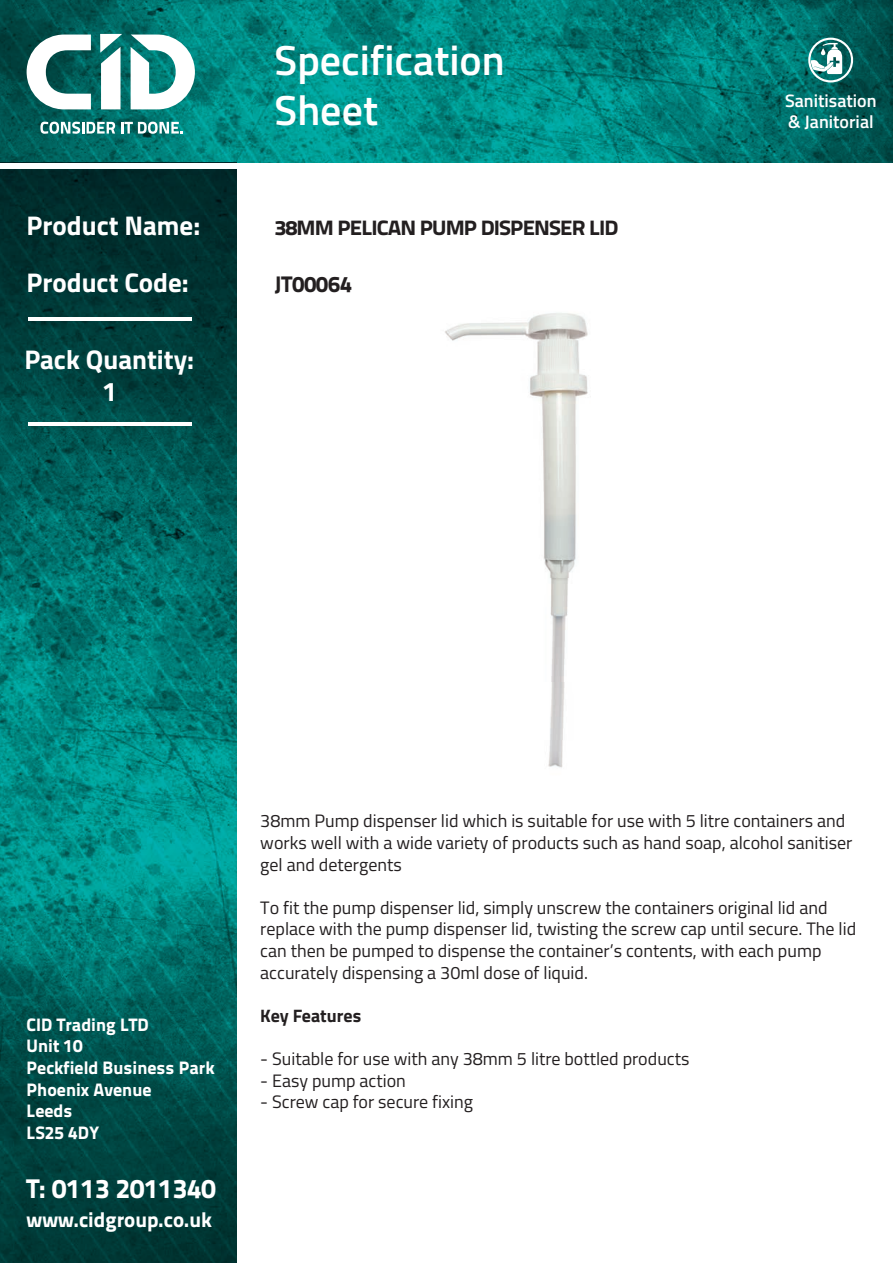
<style>
.page{position:relative;width:893px;height:1263px;background:#fff}
.page>*{position:absolute;margin:0;border:0;box-sizing:border-box;transform-origin:0 0}
.t1{font:600 42px/50.4px "Titillium Web";color:#fff}
.t2{font:700 27px/32.4px "Titillium Web";color:#fff;text-align:center}
.t3{font:27px "Titillium Text 25 L 999 wt";color:#fff}
.t4{font:22.5px "Titillium Text 25 L 999 wt";color:#231f20}
.t5{font:21px "Titillium Text 25 L 999 wt";color:#fff}
.t6{font:20.85px "Titillium Text 25 L 999 wt";letter-spacing:-.04em;color:#231f20;scale:1.08 1}
.t7{font:18px/21.6px "Titillium Web";color:#231f20}
.t8{font:18px/21.6px "Titillium Text 25 L 999 wt";color:#fff}
.t9{font:600 18px/21.6px "Titillium Web";color:#fff}
.t10{font:700 18px "Titillium Web";color:#231f20}
</style>
<div class="page">
<img style="left:0;top:0;width:893px;height:163px">
<img style="left:0;top:169px;width:237px;height:1094px">
<svg style="left:40px;top:122px;width:75px;height:12px"></svg>
<svg style="left:121px;top:122px;width:62px;height:12px"></svg>
<svg style="left:27px;top:35px;width:64px;height:74px"></svg>
<svg style="left:131px;top:35px;width:64px;height:74px"></svg>
<svg style="left:100px;top:34px;width:22px;height:75px"></svg>
<hr style="left:28px;top:317px;width:163px;height:4px;background:#fff">
<hr style="left:28px;top:422px;width:163px;height:3px;background:#fff">
<svg style="left:808px;top:38px;width:45px;height:44px"></svg>
<img style="left:445px;top:313px;width:143px;height:455px">
<h2 class="t2" style="left:27px;top:208px;width:175px">Product Name:</h2>
<h2 class="t2" style="left:27px;top:265px;width:164px">Product Code:</h2>
<h2 class="t2" style="left:24px;top:341px;width:171px">Pack Quantity:<br>1</h2>
<h1 class="t1" style="left:275px;top:33px;width:232px">Specification<br>Sheet</h1>
<p class="t6" style="left:275px;top:211px;width:320px">38MM PELICAN PUMP DISPENSER LID</p>
<p class="t4" style="left:275px;top:266px;width:79px">JT00064</p>
<p class="t9" style="left:785px;top:89px;width:93px">Sanitisation &amp; Janitorial</p>
<p class="t8" style="left:27px;top:1012px;width:190px">CID Trading LTD<br>Unit 10<br>Peckfield Business Park<br>Phoenix Avenue<br>Leeds<br>LS25 4DY</p>
<h2 class="t3" style="left:27px;top:1167px;width:191px">T: 0113 2011340</h2>
<p class="t5" style="left:27px;top:1203px;width:187px">www.cidgroup.co.uk</p>
<p class="t7" style="left:260px;top:809px;width:594px">38mm Pump dispenser lid which is suitable for use with 5 litre containers and works well with a wide variety of products such as hand soap, alcohol sanitiser gel and detergents</p>
<p class="t7" style="left:260px;top:896px;width:597px">To fit the pump dispenser lid, simply unscrew the containers original lid and replace with the pump dispenser lid, twisting the screw cap until secure. The lid can then be pumped to dispense the container’s contents, with each pump accurately dispensing a 30ml dose of liquid.</p>
<p class="t10" style="left:260px;top:1002px;width:102px">Key Features</p>
<p class="t7" style="left:260px;top:1047px;width:431px">- Suitable for use with any 38mm 5 litre bottled products</p>
<p class="t7" style="left:260px;top:1068px;width:147px">- Easy pump action</p>
<p class="t7" style="left:260px;top:1090px;width:214px">- Screw cap for secure fixing</p>
</div>
